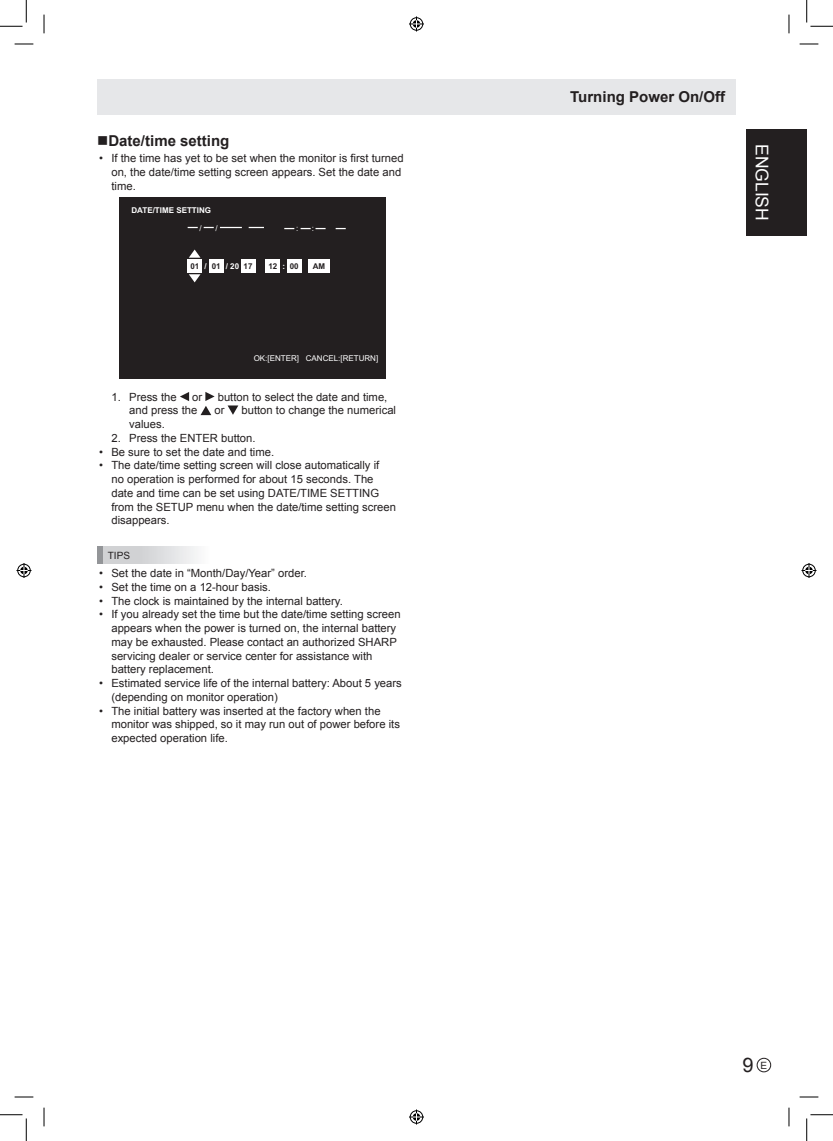
<style>
.page{position:relative;width:833px;height:1141px;background:#fff}
.page>*{position:absolute;margin:0;border:0;box-sizing:border-box;transform-origin:0 0}
.t1{font:20px "Arial";color:#231f20}
.t2{font:17.5px "Arial";color:#fff}
.t3{font:700 15px "Arial";color:#231f20}
.t4{font:11.25px/13.8px "Arial";color:#231f20}
.t5{font:10px "Arial";color:#231f20}
.t6{font:8px "Arial";color:#fff}
.t7{font:700 8px "Arial";color:#231f20}
.t8{font:700 8px "Arial";color:#fff}
.s1{color:#fff}
.s2{font-size:10px}
</style>
<div class="page">
<div style="left:756px;top:1057px;width:14px;height:15px;border:1px solid #231f20;border-radius:50%"></div>
<div style="left:97px;top:79px;width:638px;height:36px;background:#e6e7e9"></div>
<div style="left:746px;top:129px;width:60px;height:106px;background:#231f20"></div>
<div style="left:119px;top:197px;width:266px;height:182px;background:#231f20"></div>
<svg style="left:220px;top:227px;width:22px;height:1px"></svg>
<svg style="left:187px;top:227px;width:27px;height:1px"></svg>
<svg style="left:248px;top:227px;width:16px;height:1px"></svg>
<svg style="left:300px;top:228px;width:25px;height:1px"></svg>
<div style="left:188px;top:259px;width:14px;height:13px;background:#fff"></div>
<div style="left:209px;top:259px;width:14px;height:13px;background:#fff"></div>
<div style="left:241px;top:259px;width:14px;height:13px;background:#fff"></div>
<div style="left:265px;top:259px;width:15px;height:13px;background:#fff"></div>
<div style="left:308px;top:259px;width:21px;height:13px;background:#fff"></div>
<div style="left:287px;top:259px;width:14px;height:13px;background:#fff"></div>
<svg style="left:189px;top:249px;width:11px;height:9px"></svg>
<svg style="left:189px;top:274px;width:11px;height:8px"></svg>
<svg style="left:180px;top:392px;width:9px;height:9px"></svg>
<svg style="left:200px;top:392px;width:14px;height:23px"></svg>
<svg style="left:227px;top:405px;width:11px;height:10px"></svg>
<div style="left:97px;top:546px;width:177px;height:17px;background:linear-gradient(to right,#c9cacd,#fff)"></div>
<div style="left:97px;top:546px;width:5px;height:17px;background:#939598"></div>
<svg style="left:15px;top:43px;width:18px;height:1px"></svg>
<svg style="left:799px;top:43px;width:18px;height:1px"></svg>
<svg style="left:43px;top:15px;width:1px;height:18px"></svg>
<svg style="left:43px;top:1107px;width:1px;height:19px"></svg>
<svg style="left:789px;top:15px;width:1px;height:18px"></svg>
<svg style="left:789px;top:1107px;width:1px;height:19px"></svg>
<svg style="left:15px;top:44px;width:18px;height:1px"></svg>
<svg style="left:799px;top:44px;width:18px;height:1px"></svg>
<svg style="left:15px;top:1096px;width:18px;height:1px"></svg>
<svg style="left:799px;top:1096px;width:18px;height:1px"></svg>
<svg style="left:44px;top:15px;width:1px;height:18px"></svg>
<svg style="left:44px;top:1107px;width:1px;height:19px"></svg>
<svg style="left:788px;top:15px;width:1px;height:18px"></svg>
<svg style="left:788px;top:1107px;width:1px;height:19px"></svg>
<svg style="left:0;top:0;width:27px;height:27px"></svg>
<svg style="left:0;top:1114px;width:27px;height:26px"></svg>
<svg style="left:806px;top:0;width:26px;height:27px"></svg>
<svg style="left:806px;top:1114px;width:26px;height:26px"></svg>
<div style="left:408px;top:16px;width:16px;height:16px;border:3px solid #fff;border-radius:50%"></div>
<svg style="left:409px;top:16px;width:15px;height:15px"></svg>
<div style="left:408px;top:1109px;width:16px;height:15px;border:3px solid #fff;border-radius:50%"></div>
<svg style="left:409px;top:1109px;width:15px;height:15px"></svg>
<div style="left:16px;top:562px;width:16px;height:16px;border:3px solid #fff;border-radius:50%"></div>
<svg style="left:16px;top:563px;width:15px;height:15px"></svg>
<div style="left:800px;top:562px;width:16px;height:16px;border:3px solid #fff;border-radius:50%"></div>
<svg style="left:801px;top:563px;width:15px;height:15px"></svg>
<h3 class="t3" style="left:97px;top:130px;width:134px">■Date/time setting</h3>
<p class="t4" style="left:111px;top:151px;width:294px;text-indent:-12px">• If the time has yet to be set when the monitor is first turned on, the date/time setting screen appears. Set the date and time.</p>
<p class="t8" style="left:131px;top:205px;width:81px">DATE/TIME SETTING</p>
<p class="t6" style="left:199px;top:223px;width:4px">/</p>
<p class="t6" style="left:215px;top:223px;width:4px">/</p>
<p class="t6" style="left:296px;top:223px;width:19px">: :</p>
<p class="t7" style="left:190px;top:260px;width:64px">01 <span class="s1">/</span> 01 <span class="s1">/ 20</span> 17</p>
<p class="t7" style="left:268px;top:260px;width:32px">12 <span class="s1">:</span> 00</p>
<p class="t7" style="left:312px;top:260px;width:14px">AM</p>
<p class="t6" style="left:253px;top:353px;width:126px">OK:[ENTER] CANCEL:[RETURN]</p>
<p class="t4" style="left:111px;top:390px;width:67px">1. Press the</p>
<p class="t4" style="left:192px;top:390px;width:12px">or</p>
<p class="t4" style="left:218px;top:390px;width:171px">button to select the date and time,</p>
<p class="t4" style="left:129px;top:403px;width:70px">and press the</p>
<p class="t4" style="left:214px;top:403px;width:12px">or</p>
<p class="t4" style="left:241px;top:403px;width:156px">button to change the numerical</p>
<p class="t4" style="left:129px;top:417px;width:37px">values.</p>
<p class="t4" style="left:111px;top:431px;width:146px">2. Press the ENTER button.</p>
<p class="t4" style="left:99px;top:445px;width:176px">• Be sure to set the date and time.</p>
<p class="t4" style="left:111px;top:458px;width:286px;text-indent:-12px">• The date/time setting screen will close automatically if<br>no operation is performed for about 15 seconds. The date and time can be set using DATE/TIME SETTING from the SETUP menu when the date/time setting screen disappears.</p>
<p class="t5" style="left:108px;top:548px;width:24px">TIPS</p>
<p class="t4" style="left:99px;top:566px;width:209px">• Set the date in “Month/Day/Year” order.</p>
<p class="t4" style="left:99px;top:580px;width:173px">• Set the time on a 12-hour basis.</p>
<p class="t4" style="left:99px;top:593px;width:245px">• The clock is maintained by the internal battery.</p>
<p class="t4" style="left:111px;top:607px;width:290px;text-indent:-12px">• If you already set the time but the date/time setting screen appears when the power is turned on, the internal battery may be exhausted. Please contact an authorized SHARP servicing dealer or service center for assistance with battery replacement.</p>
<p class="t4" style="left:111px;top:676px;width:292px;text-indent:-12px">• Estimated service life of the internal battery: About 5 years (depending on monitor operation)</p>
<p class="t4" style="left:111px;top:703px;width:290px;text-indent:-12px">• The initial battery was inserted at the factory when the monitor was shipped, so it may run out of power before its expected operation life.</p>
<h3 class="t3" style="left:570px;top:87px;width:156px">Turning Power On/Off</h3>
<h2 class="t2" style="left:773px;top:144px;width:78px;rotate:90deg">ENGLISH</h2>
<h1 class="t1" style="left:742px;top:1051px;width:26px">9 <span class="s2">E</span></h1>
</div>
